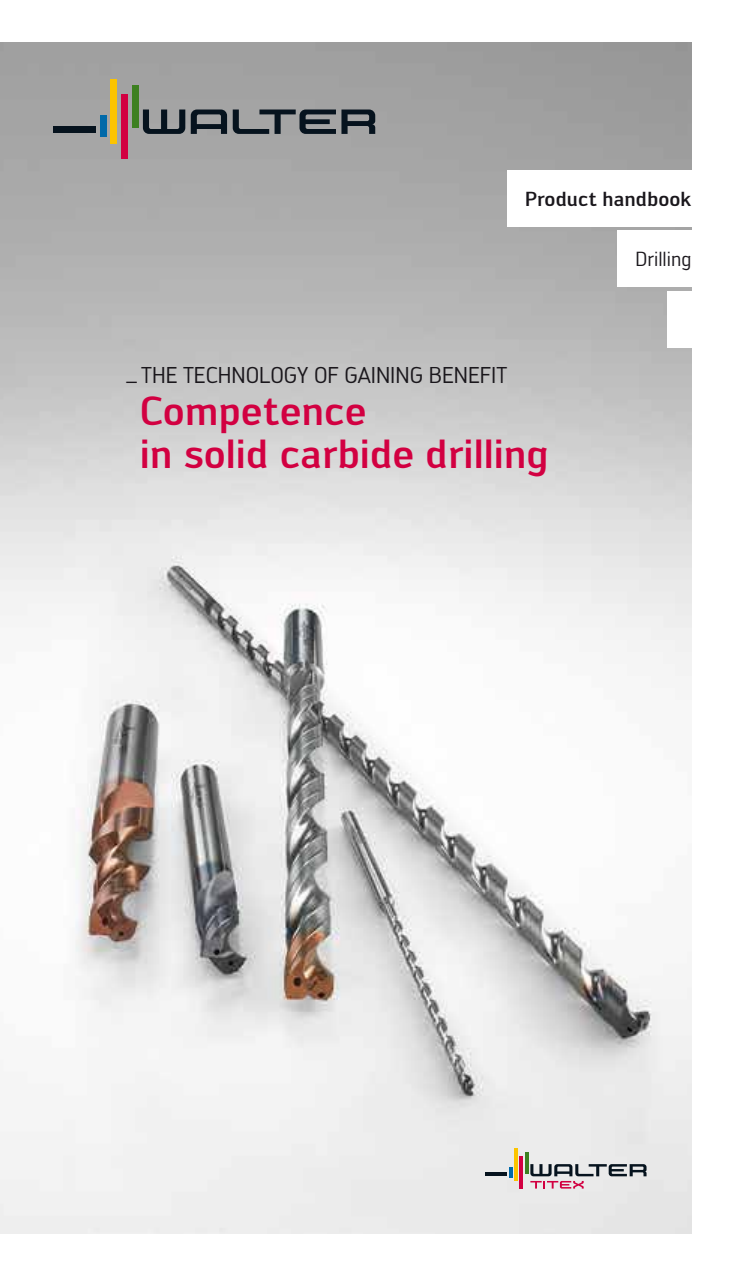
<style>
.page{position:relative;width:734px;height:1276px;background:#fff}
.page>*{position:absolute;margin:0;border:0;box-sizing:border-box;transform-origin:0 0}
.t1{font:500 40px/42.5px "Walter PRO";color:#d20041}
.t2{font:22.5px "Walter PRO";color:#1a171c}
.t3{font:500 20px "Walter PRO";color:#1a171c}
.t4{font:20px "Walter PRO";color:#1a171c}
</style>
<div class="page">
<img style="left:0;top:43px;width:691px;height:1190px">
<div style="left:111px;top:79px;width:6px;height:64px;background:#fcc400"></div>
<div style="left:121px;top:94px;width:7px;height:64px;background:#d20041"></div>
<div style="left:132px;top:85px;width:6px;height:43px;background:#3d8020"></div>
<div style="left:53px;top:126px;width:43px;height:6px;background:#06131e"></div>
<div style="left:100px;top:116px;width:6px;height:21px;background:#0069a9"></div>
<svg style="left:143px;top:109px;width:42px;height:25px"></svg>
<svg style="left:233px;top:109px;width:142px;height:25px;background:#5b6166"></svg>
<svg style="left:191px;top:109px;width:36px;height:25px"></svg>
<hr style="left:514px;top:1149px;width:3px;height:32px;background:#fcc400">
<hr style="left:525px;top:1152px;width:3px;height:21px;background:#3d8020">
<hr style="left:485px;top:1172px;width:21px;height:3px;background:#06131e">
<svg style="left:509px;top:1167px;width:3px;height:10px"></svg>
<svg style="left:530px;top:1164px;width:116px;height:24px;background:#b0a8ae"></svg>
<hr style="left:519px;top:1156px;width:3px;height:32px;background:#d20041">
<div style="left:507px;top:170px;width:226px;height:57px;background:#fff"></div>
<div style="left:667px;top:291px;width:66px;height:56px;background:#fff"></div>
<div style="left:617px;top:230px;width:116px;height:57px;background:#fff"></div>
<p class="t3" style="left:525px;top:186px;width:168px">Product handbook</p>
<p class="t2" style="left:125px;top:361px;width:384px">_THE TECHNOLOGY OF GAINING BENEFIT</p>
<p class="t1" style="left:140px;top:389px;width:410px">Competence<br>in solid carbide drilling</p>
<p class="t4" style="left:635px;top:246px;width:57px">Drilling</p>
</div>
